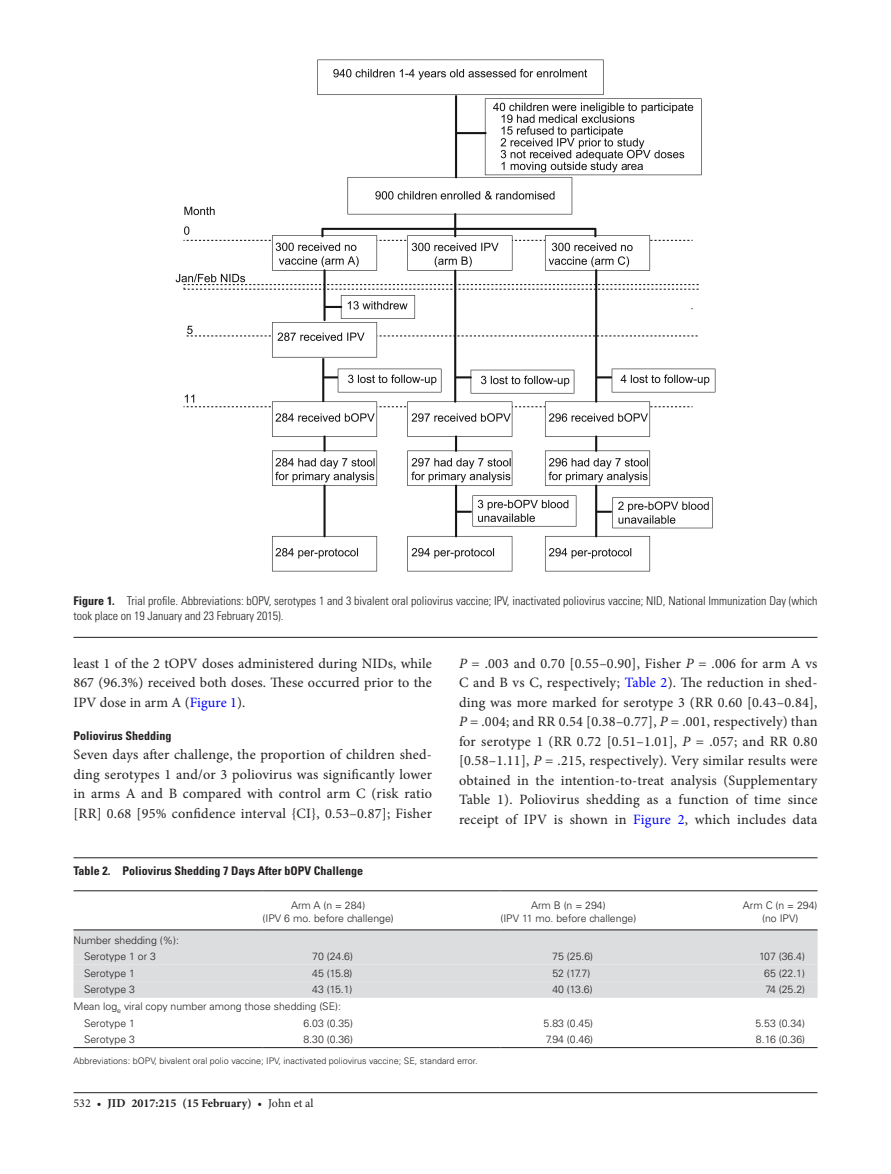
<style>
.page{position:relative;width:891px;height:1174px;background:#fff}
.page>*{position:absolute;margin:0;border:0;box-sizing:border-box;transform-origin:0 0}
.t1{font:14.25px/19.5px "Minion Pro";letter-spacing:.01em;color:#231f20;text-align:justify}
.t2{font:300 condensed 12px/15px "Univers LT Std";color:#231f20}
.t3{font:700 condensed 12px "Univers LT Std";color:#231f20}
.t4{font:700 12px "Minion Pro";color:#231f20}
.t5{font:300 10.5px/13.5px "Univers LT Std";color:#231f20;text-align:center}
.t6{font:300 9px "Univers LT Std";color:#231f20}
.s1{font-weight:700}
.s2{color:#00f}
.s3{font-style:italic}
.s4{font-weight:400}
</style>
<div class="page">
<hr style="left:73px;top:1092px;width:744px;height:1px;background:#231f20">
<hr style="left:73px;top:857px;width:745px;height:1px;background:#231f20">
<div style="left:73px;top:930px;width:745px;height:68px;background:#dcdddf"></div>
<hr style="left:73px;top:890px;width:190px;height:1px;background:#231f20">
<hr style="left:263px;top:890px;width:237px;height:1px;background:#231f20">
<hr style="left:500px;top:890px;width:243px;height:1px;background:#231f20">
<hr style="left:743px;top:890px;width:75px;height:1px;background:#231f20">
<hr style="left:74px;top:1047px;width:189px;height:1px;background:#231f20">
<hr style="left:263px;top:1047px;width:237px;height:1px;background:#231f20">
<hr style="left:500px;top:1047px;width:243px;height:1px;background:#231f20">
<hr style="left:743px;top:1047px;width:75px;height:1px;background:#231f20">
<hr style="left:74px;top:929px;width:189px;height:1px;background:#231f20">
<hr style="left:263px;top:929px;width:237px;height:1px;background:#231f20">
<hr style="left:500px;top:929px;width:243px;height:1px;background:#231f20">
<hr style="left:743px;top:929px;width:75px;height:1px;background:#231f20">
<hr style="left:73px;top:637px;width:744px;height:1px;background:#231f20">
<img style="left:176px;top:59px;width:540px;height:513px">
<p class="t2" style="left:73px;top:593px;width:746px"><span class="s1">Figure 1.</span> Trial profile. Abbreviations: bOPV, serotypes 1 and 3 bivalent oral poliovirus vaccine; IPV, inactivated poliovirus vaccine; NID, National Immunization Day (which took place on 19 January and 23 February 2015).</p>
<p class="t1" style="left:73px;top:653px;width:360px">least 1 of the 2 tOPV doses administered during NIDs, while 867 (96.3%) received both doses. These occurred prior to the IPV dose in arm A (<span class="s2">Figure 1</span>).</p>
<p class="t3" style="left:73px;top:728px;width:100px">Poliovirus Shedding</p>
<p class="t1" style="left:73px;top:745px;width:360px">Seven days after challenge, the proportion of children shed&shy;ding serotypes 1 and/or 3 poliovirus was significantly lower in arms A and B compared with control arm C (risk ratio [RR] 0.68 [95% confidence interval {CI}, 0.53–0.87]; Fisher</p>
<p class="t1" style="left:459px;top:653px;width:360px"><span class="s3">P</span> = .003 and 0.70 [0.55–0.90], Fisher <span class="s3">P</span> = .006 for arm A vs C and B vs C, respectively; <span class="s2">Table 2</span>). The reduction in shed&shy;ding was more marked for serotype 3 (RR 0.60 [0.43–0.84], <span class="s3">P</span> = .004; and RR 0.54 [0.38–0.77], <span class="s3">P</span> = .001, respectively) than for serotype 1 (RR 0.72 [0.51–1.01], <span class="s3">P</span> = .057; and RR 0.80 [0.58–1.11], <span class="s3">P</span> = .215, respectively). Very similar results were obtained in the intention-to-treat analysis (Supplementary Table 1). Poliovirus shedding as a function of time since receipt of IPV is shown in <span class="s2">Figure 2</span>, which includes data</p>
<p class="t3" style="left:73px;top:864px;width:291px">Table 2. Poliovirus Shedding 7 Days After bOPV Challenge</p>
<p class="t5" style="left:263px;top:898px;width:133px">Arm A (n = 284)<br>(IPV 6 mo. before challenge)</p>
<p class="t5" style="left:500px;top:898px;width:137px">Arm B (n = 294)<br>(IPV 11 mo. before challenge)</p>
<p class="t5" style="left:743px;top:898px;width:76px">Arm C (n = 294) (no IPV)</p>
<p class="t5" style="left:84px;top:931px;width:97px;line-height:16.6px;text-align:left;text-indent:-10px">Number shedding (%):<br>Serotype 1 or 3</p>
<p class="t5" style="left:312px;top:950px;width:42px">70 (24.6)</p>
<p class="t5" style="left:552px;top:950px;width:42px">75 (25.6)</p>
<p class="t5" style="left:759px;top:950px;width:47px">107 (36.4)</p>
<p class="t5" style="left:84px;top:966px;width:52px">Serotype 1</p>
<p class="t5" style="left:312px;top:966px;width:42px">45 (15.8)</p>
<p class="t5" style="left:552px;top:966px;width:39px">52 (17.7)</p>
<p class="t5" style="left:764px;top:966px;width:42px">65 (22.1)</p>
<p class="t5" style="left:84px;top:983px;width:52px">Serotype 3</p>
<p class="t5" style="left:312px;top:983px;width:42px">43 (15.1)</p>
<p class="t5" style="left:552px;top:983px;width:42px">40 (13.6)</p>
<p class="t5" style="left:766px;top:983px;width:41px">74 (25.2)</p>
<p class="t5" style="left:84px;top:998px;width:258px;line-height:16.6px;text-align:left;text-indent:-10px">Mean log<sub>e</sub> viral copy number among those shedding (SE):<br>Serotype 1</p>
<p class="t5" style="left:303px;top:1016px;width:51px">6.03 (0.35)</p>
<p class="t5" style="left:544px;top:1016px;width:51px">5.83 (0.45)</p>
<p class="t5" style="left:755px;top:1016px;width:51px">5.53 (0.34)</p>
<p class="t5" style="left:84px;top:1033px;width:52px">Serotype 3</p>
<p class="t5" style="left:303px;top:1033px;width:51px">8.30 (0.36)</p>
<p class="t5" style="left:546px;top:1033px;width:49px">7.94 (0.46)</p>
<p class="t5" style="left:756px;top:1033px;width:51px">8.16 (0.36)</p>
<p class="t6" style="left:74px;top:1056px;width:406px">Abbreviations: bOPV, bivalent oral polio vaccine; IPV, inactivated poliovirus vaccine; SE, standard error.</p>
<p class="t4" style="left:73px;top:1094px;width:242px"><span class="s4">532 •</span> JID 2017:215 (15 February) <span class="s4">• John et al</span></p>
</div>
